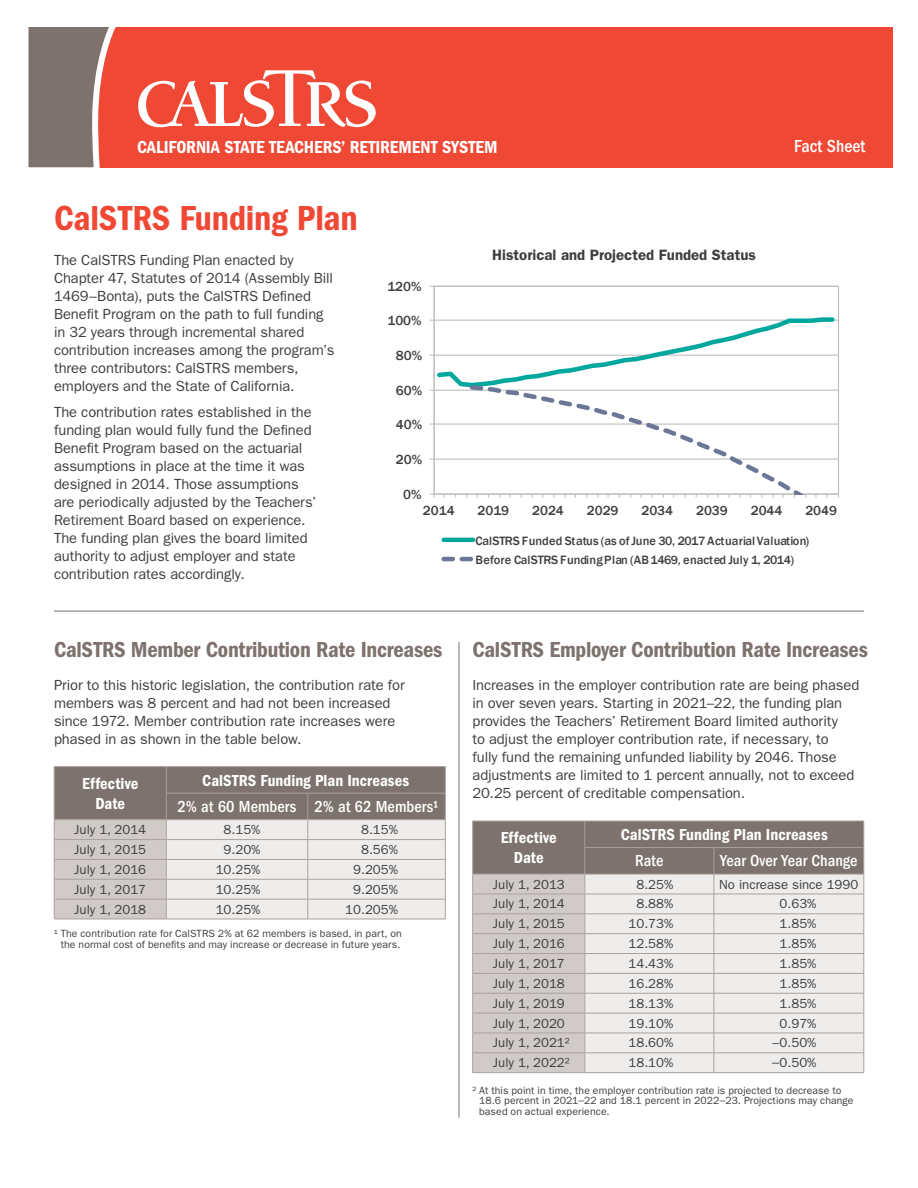
<style>
.page{position:relative;width:918px;height:1188px;background:#fff}
.page>*{position:absolute;margin:0;border:0;box-sizing:border-box;transform-origin:0 0}
.Heading_1{font:36px "ITC Franklin Gothic Std Dm Cd";letter-spacing:-.005em;color:#ef4835}
.Heading_2{font:22.5px "ITC Franklin Gothic Std Dm Cd";letter-spacing:-.01em;color:#7d726d}
.Heading_2-2{font:18px "ITC Franklin Gothic Std Dm Cd";color:#fff}
.Fact_Sheet_Label{font:500 condensed 18px "ITC Franklin Gothic Std";color:#fff}
.Table_Heading_1{font:16.5px/19.5px "ITC Franklin Gothic Std Dm Cd";letter-spacing:.005em;color:#fff;text-align:center}
.Table_Heading_1-2{font:500 condensed 16.5px "ITC Franklin Gothic Std";letter-spacing:.005em;color:#fff}
.Heading_3{font:600 15px "ITC Franklin Gothic Std";color:#3e3e3f}
.Main_Body{font:14.7px/18px "ITC Franklin Gothic Std";letter-spacing:-.005em;color:#3e3e3f}
.t1{font:500 13.5px "Franklin Gothic";letter-spacing:-.005em;color:#404040}
.Table_Content{font:13.2px "ITC Franklin Gothic Std";color:#3e3e3f}
.t2{font:500 12.45px/18.9px "Franklin Gothic";letter-spacing:.005em;color:#404040}
.Footnote{font:10.5px/10.5px "ITC Franklin Gothic Std";letter-spacing:.01em;color:#3e3e3f;text-align:center}
</style>
<div class="page">
<div style="left:43px;top:27px;width:849px;height:140px;background:#ef4835"></div>
<svg style="left:28px;top:27px;width:96px;height:141px"></svg>
<svg style="left:138px;top:70px;width:238px;height:57px"></svg>
<hr style="left:434px;top:286px;width:1px;height:208px;background:#bfbfbf">
<svg style="left:430px;top:315px;width:409px;height:182px"></svg>
<hr style="left:444px;top:538px;width:29px;height:4px;background:#00a79d">
<svg style="left:442px;top:557px;width:31px;height:4px"></svg>
<hr style="left:54px;top:611px;width:810px;height:1px;background:#7d726d">
<hr style="left:54px;top:766px;width:112px;height:1px;background:#aaa19d">
<hr style="left:166px;top:766px;width:142px;height:1px;background:#aaa19d">
<hr style="left:308px;top:766px;width:138px;height:1px;background:#aaa19d">
<svg style="left:54px;top:767px;width:392px;height:152px;background:#beb9b6"></svg>
<hr style="left:54px;top:919px;width:112px;height:1px;background:#aaa19d">
<hr style="left:166px;top:919px;width:142px;height:1px;background:#aaa19d">
<hr style="left:308px;top:919px;width:138px;height:1px;background:#aaa19d">
<svg style="left:472px;top:821px;width:393px;height:252px;background:#cdc8c6"></svg>
<hr style="left:472px;top:1072px;width:113px;height:1px;background:#aaa19d">
<hr style="left:585px;top:1072px;width:129px;height:1px;background:#aaa19d">
<hr style="left:714px;top:1072px;width:150px;height:1px;background:#aaa19d">
<hr style="left:459px;top:642px;width:1px;height:476px;background:#7d726d">
<p class="Heading_2-2" style="left:137px;top:137px;width:362px">CALIFORNIA STATE TEACHERS’ RETIREMENT SYSTEM</p>
<p class="Fact_Sheet_Label" style="left:794px;top:136px;width:73px">Fact Sheet</p>
<p class="Heading_1" style="left:54px;top:198px;width:305px">CalSTRS Funding Plan</p>
<p class="Main_Body" style="left:54px;top:251px;width:282px">The CalSTRS Funding Plan enacted by Chapter 47, Statutes of 2014 (Assembly Bill 1469–Bonta), puts the CalSTRS Defined Benefit Program on the path to full funding in 32 years through incremental shared contribution increases among the program’s three contributors: CalSTRS members, employers and the State of California.</p>
<p class="Main_Body" style="left:54px;top:403px;width:264px">The contribution rates established in the funding plan would fully fund the Defined Benefit Program based on the actuarial assumptions in place at the time it was designed in 2014. Those assumptions are periodically adjusted by the Teachers’ Retirement Board based on experience.<br>The funding plan gives the board limited authority to adjust employer and state contribution rates accordingly.</p>
<p class="t1" style="left:387px;top:278px;width:36px">120%</p>
<p class="t1" style="left:387px;top:313px;width:36px">100%</p>
<p class="t1" style="left:396px;top:347px;width:28px">80%</p>
<p class="t1" style="left:396px;top:382px;width:28px">60%</p>
<p class="t1" style="left:396px;top:416px;width:28px">40%</p>
<p class="t1" style="left:396px;top:451px;width:28px">20%</p>
<p class="t1" style="left:403px;top:486px;width:20px">0%</p>
<p class="Heading_3" style="left:492px;top:246px;width:265px">Historical and Projected Funded Status</p>
<p class="t1" style="left:423px;top:502px;width:33px">2014</p>
<p class="t1" style="left:478px;top:502px;width:33px">2019</p>
<p class="t1" style="left:532px;top:502px;width:33px">2024</p>
<p class="t1" style="left:587px;top:502px;width:33px">2029</p>
<p class="t1" style="left:642px;top:502px;width:33px">2034</p>
<p class="t1" style="left:696px;top:502px;width:33px">2039</p>
<p class="t1" style="left:751px;top:502px;width:33px">2044</p>
<p class="t1" style="left:805px;top:502px;width:33px">2049</p>
<p class="t2" style="left:476px;top:531px;width:335px">CalSTRS Funded Status (as of June 30, 2017 Actuarial Valuation)<br>Before CalSTRS Funding Plan (AB 1469, enacted July 1, 2014)</p>
<p class="Heading_2" style="left:54px;top:637px;width:390px">CalSTRS Member Contribution Rate Increases</p>
<p class="Main_Body" style="left:54px;top:676px;width:352px">Prior to this historic legislation, the contribution rate for members was 8 percent and had not been increased since 1972. Member contribution rate increases were phased in as shown in the table below.</p>
<p class="Table_Heading_1" style="left:82px;top:774px;width:58px">Effective<br>Date</p>
<p class="Table_Heading_1" style="left:202px;top:770px;width:208px">CalSTRS Funding Plan Increases</p>
<p class="Table_Heading_1-2" style="left:178px;top:797px;width:120px">2% at 60 Members</p>
<p class="Table_Heading_1-2" style="left:315px;top:797px;width:125px">2% at 62 Members¹</p>
<p class="Table_Content" style="left:74px;top:822px;width:73px">July 1, 2014</p>
<p class="Table_Content" style="left:224px;top:822px;width:38px">8.15%</p>
<p class="Table_Content" style="left:361px;top:822px;width:38px">8.15%</p>
<p class="Table_Content" style="left:74px;top:842px;width:73px">July 1, 2015</p>
<p class="Table_Content" style="left:224px;top:842px;width:38px">9.20%</p>
<p class="Table_Content" style="left:361px;top:842px;width:38px">8.56%</p>
<p class="Table_Content" style="left:74px;top:862px;width:73px">July 1, 2016</p>
<p class="Table_Content" style="left:216px;top:862px;width:46px">10.25%</p>
<p class="Table_Content" style="left:353px;top:862px;width:46px">9.205%</p>
<p class="Table_Content" style="left:74px;top:882px;width:73px">July 1, 2017</p>
<p class="Table_Content" style="left:216px;top:882px;width:46px">10.25%</p>
<p class="Table_Content" style="left:353px;top:882px;width:46px">9.205%</p>
<p class="Table_Content" style="left:74px;top:902px;width:73px">July 1, 2018</p>
<p class="Table_Content" style="left:216px;top:902px;width:46px">10.25%</p>
<p class="Table_Content" style="left:345px;top:902px;width:54px">10.205%</p>
<p class="Footnote" style="left:54px;top:928px;width:349px">¹ The contribution rate for CalSTRS 2% at 62 members is based, in part, on the normal cost of benefits and may increase or decrease in future years.</p>
<p class="Heading_2" style="left:472px;top:637px;width:397px">CalSTRS Employer Contribution Rate Increases</p>
<p class="Main_Body" style="left:472px;top:676px;width:388px">Increases in the employer contribution rate are being phased in over seven years. Starting in 2021–22, the funding plan provides the Teachers’ Retirement Board limited authority<br>to adjust the employer contribution rate, if necessary, to<br>fully fund the remaining unfunded liability by 2046. Those adjustments are limited to 1 percent annually, not to exceed 20.25 percent of creditable compensation.</p>
<p class="Table_Heading_1" style="left:501px;top:828px;width:58px">Effective<br>Date</p>
<p class="Table_Heading_1" style="left:621px;top:825px;width:208px">CalSTRS Funding Plan Increases</p>
<p class="Table_Heading_1-2" style="left:635px;top:852px;width:30px">Rate</p>
<p class="Table_Heading_1-2" style="left:720px;top:852px;width:139px">Year Over Year Change</p>
<p class="Table_Content" style="left:493px;top:877px;width:73px">July 1, 2013</p>
<p class="Table_Content" style="left:636px;top:877px;width:38px">8.25%</p>
<p class="Table_Content" style="left:719px;top:877px;width:141px">No increase since 1990</p>
<p class="Table_Content" style="left:493px;top:896px;width:73px">July 1, 2014</p>
<p class="Table_Content" style="left:636px;top:896px;width:38px">8.88%</p>
<p class="Table_Content" style="left:780px;top:896px;width:38px">0.63%</p>
<p class="Table_Content" style="left:493px;top:916px;width:73px">July 1, 2015</p>
<p class="Table_Content" style="left:629px;top:916px;width:46px">10.73%</p>
<p class="Table_Content" style="left:780px;top:916px;width:38px">1.85%</p>
<p class="Table_Content" style="left:493px;top:936px;width:73px">July 1, 2016</p>
<p class="Table_Content" style="left:629px;top:936px;width:46px">12.58%</p>
<p class="Table_Content" style="left:780px;top:936px;width:38px">1.85%</p>
<p class="Table_Content" style="left:493px;top:956px;width:73px">July 1, 2017</p>
<p class="Table_Content" style="left:629px;top:956px;width:46px">14.43%</p>
<p class="Table_Content" style="left:780px;top:956px;width:38px">1.85%</p>
<p class="Table_Content" style="left:493px;top:976px;width:73px">July 1, 2018</p>
<p class="Table_Content" style="left:629px;top:976px;width:46px">16.28%</p>
<p class="Table_Content" style="left:780px;top:976px;width:38px">1.85%</p>
<p class="Table_Content" style="left:493px;top:996px;width:73px">July 1, 2019</p>
<p class="Table_Content" style="left:629px;top:996px;width:46px">18.13%</p>
<p class="Table_Content" style="left:780px;top:996px;width:38px">1.85%</p>
<p class="Table_Content" style="left:493px;top:1015px;width:73px">July 1, 2020</p>
<p class="Table_Content" style="left:629px;top:1015px;width:46px">19.10%</p>
<p class="Table_Content" style="left:780px;top:1015px;width:38px">0.97%</p>
<p class="Table_Content" style="left:493px;top:1035px;width:78px">July 1, 2021²</p>
<p class="Table_Content" style="left:629px;top:1035px;width:46px">18.60%</p>
<p class="Table_Content" style="left:772px;top:1035px;width:46px">–0.50%</p>
<p class="Table_Content" style="left:493px;top:1055px;width:78px">July 1, 2022²</p>
<p class="Table_Content" style="left:629px;top:1055px;width:46px">18.10%</p>
<p class="Table_Content" style="left:772px;top:1055px;width:46px">−0.50%</p>
<p class="Footnote" style="left:479px;top:1085px;width:376px;text-align:left;text-indent:-7px">² At this point in time, the employer contribution rate is projected to decrease to<br>18.6 percent in 2021−22 and 18.1 percent in 2022−23. Projections may change based on actual experience.</p>
</div>
